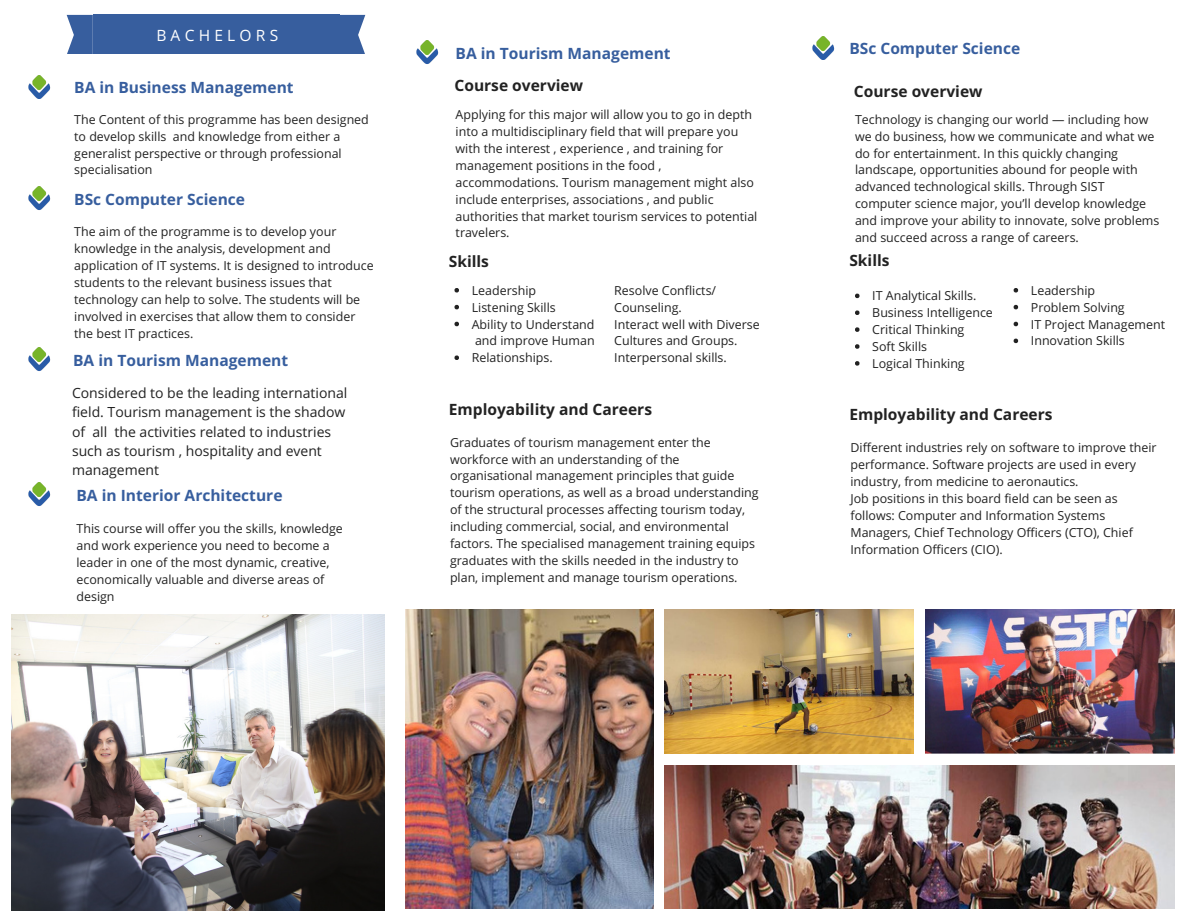
<style>
.page{position:relative;width:1188px;height:918px;background:#fff}
.page>*{position:absolute;margin:0;border:0;box-sizing:border-box;transform-origin:0 0}
.t1{font:700 15.6px "Open Sans";color:#375e9e}
.t2{font:700 15.6px "Open Sans";color:#222}
.t3{font:15.6px "Open Sans";letter-spacing:.27em;color:#fff}
.t4{font:13.95px/19.2px "Open Sans";color:#222}
.t5{font:12.45px/16.8px "Open Sans";color:#222}
</style>
<div class="page">
<img style="left:28px;top:75px;width:23px;height:24px">
<img style="left:28px;top:187px;width:23px;height:23px">
<img style="left:28px;top:348px;width:23px;height:23px">
<img style="left:28px;top:483px;width:23px;height:23px">
<svg style="left:454px;top:288px;width:5px;height:4px"></svg>
<svg style="left:454px;top:305px;width:5px;height:4px"></svg>
<svg style="left:454px;top:322px;width:5px;height:4px"></svg>
<svg style="left:454px;top:356px;width:5px;height:4px"></svg>
<svg style="left:855px;top:294px;width:5px;height:4px"></svg>
<svg style="left:855px;top:310px;width:5px;height:5px"></svg>
<svg style="left:855px;top:327px;width:5px;height:5px"></svg>
<svg style="left:855px;top:344px;width:5px;height:5px"></svg>
<svg style="left:855px;top:361px;width:5px;height:5px"></svg>
<svg style="left:1014px;top:288px;width:4px;height:4px"></svg>
<svg style="left:1014px;top:305px;width:4px;height:4px"></svg>
<svg style="left:1014px;top:322px;width:4px;height:4px"></svg>
<svg style="left:1014px;top:339px;width:4px;height:4px"></svg>
<img style="left:405px;top:610px;width:249px;height:299px">
<img style="left:665px;top:610px;width:249px;height:144px">
<img style="left:926px;top:610px;width:248px;height:144px">
<img style="left:665px;top:765px;width:509px;height:144px">
<img style="left:11px;top:614px;width:374px;height:296px">
<div style="left:93px;top:15px;width:246px;height:39px;background:#375e9e"></div>
<svg style="left:339px;top:15px;width:26px;height:39px"></svg>
<svg style="left:67px;top:15px;width:26px;height:39px"></svg>
<img style="left:416px;top:40px;width:23px;height:24px">
<img style="left:812px;top:36px;width:23px;height:24px">
<p class="t3" style="left:156px;top:24px;width:123px">BACHELORS</p>
<p class="t1" style="left:74px;top:77px;width:221px">BA in Business Management</p>
<p class="t5" style="left:74px;top:111px;width:296px">The Content of this programme has been designed to develop skills and knowledge from either a generalist perspective or through professional specialisation</p>
<p class="t1" style="left:74px;top:188px;width:172px">BSc Computer Science</p>
<p class="t5" style="left:74px;top:223px;width:301px">The aim of the programme is to develop your knowledge in the analysis, development and application of IT systems. It is designed to introduce students to the relevant business issues that technology can help to solve. The students will be involved in exercises that allow them to consider the best IT practices.</p>
<p class="t1" style="left:73px;top:349px;width:217px">BA in Tourism Management</p>
<p class="t4" style="left:72px;top:383px;width:277px">Considered to be the leading international field. Tourism management is the shadow of all the activities related to industries such as tourism , hospitality and event management</p>
<p class="t1" style="left:76px;top:484px;width:208px">BA in Interior Architecture</p>
<p class="t5" style="left:76px;top:520px;width:268px">This course will offer you the skills, knowledge and work experience you need to become a leader in one of the most dynamic, creative, economically valuable and diverse areas of design</p>
<p class="t1" style="left:456px;top:42px;width:217px">BA in Tourism Management</p>
<p class="t2" style="left:454px;top:74px;width:130px">Course overview</p>
<p class="t5" style="left:456px;top:106px;width:303px">Applying for this major will allow you to go in depth into a multidisciplinary field that will prepare you with the interest , experience , and training for management positions in the food , accommodations. Tourism management might also include enterprises, associations , and public authorities that market tourism services to potential travelers.</p>
<p class="t2" style="left:449px;top:250px;width:42px">Skills</p>
<p class="t5" style="left:472px;top:282px;width:124px">Leadership<br>Listening Skills<br>Ability to Understand and improve Human<br>Relationships.</p>
<p class="t5" style="left:614px;top:282px;width:147px">Resolve Conflicts/<br>Counseling.<br>Interact well with Diverse<br>Cultures and Groups.<br>Interpersonal skills.</p>
<p class="t2" style="left:449px;top:398px;width:205px">Employability and Careers</p>
<p class="t5" style="left:450px;top:433px;width:310px">Graduates of tourism management enter the workforce with an understanding of the organisational management principles that guide tourism operations, as well as a broad understanding of the structural processes affecting tourism today, including commercial, social, and environmental factors. The specialised management training equips graduates with the skills needed in the industry to plan, implement and manage tourism operations.</p>
<p class="t1" style="left:849px;top:37px;width:172px">BSc Computer Science</p>
<p class="t2" style="left:854px;top:80px;width:130px">Course overview</p>
<p class="t5" style="left:855px;top:111px;width:306px">Technology is changing our world — including how we do business, how we communicate and what we do for entertainment. In this quickly changing landscape, opportunities abound for people with advanced technological skills. Through SIST computer science major, you’ll develop knowledge and improve your ability to innovate, solve problems and succeed across a range of careers.</p>
<p class="t2" style="left:849px;top:249px;width:42px">Skills</p>
<p class="t5" style="left:872px;top:287px;width:122px">IT Analytical Skills.<br>Business Intelligence<br>Critical Thinking<br>Soft Skills<br>Logical Thinking</p>
<p class="t5" style="left:1031px;top:282px;width:136px">Leadership<br>Problem Solving<br>IT Project Management<br>Innovation Skills</p>
<p class="t2" style="left:849px;top:403px;width:205px">Employability and Careers</p>
<p class="t5" style="left:850px;top:439px;width:308px">Different industries rely on software to improve their performance. Software projects are used in every industry, from medicine to aeronautics.<br>Job positions in this board field can be seen as follows: Computer and Information Systems Managers, Chief Technology Officers (CTO), Chief Information Officers (CIO).</p>
</div>
